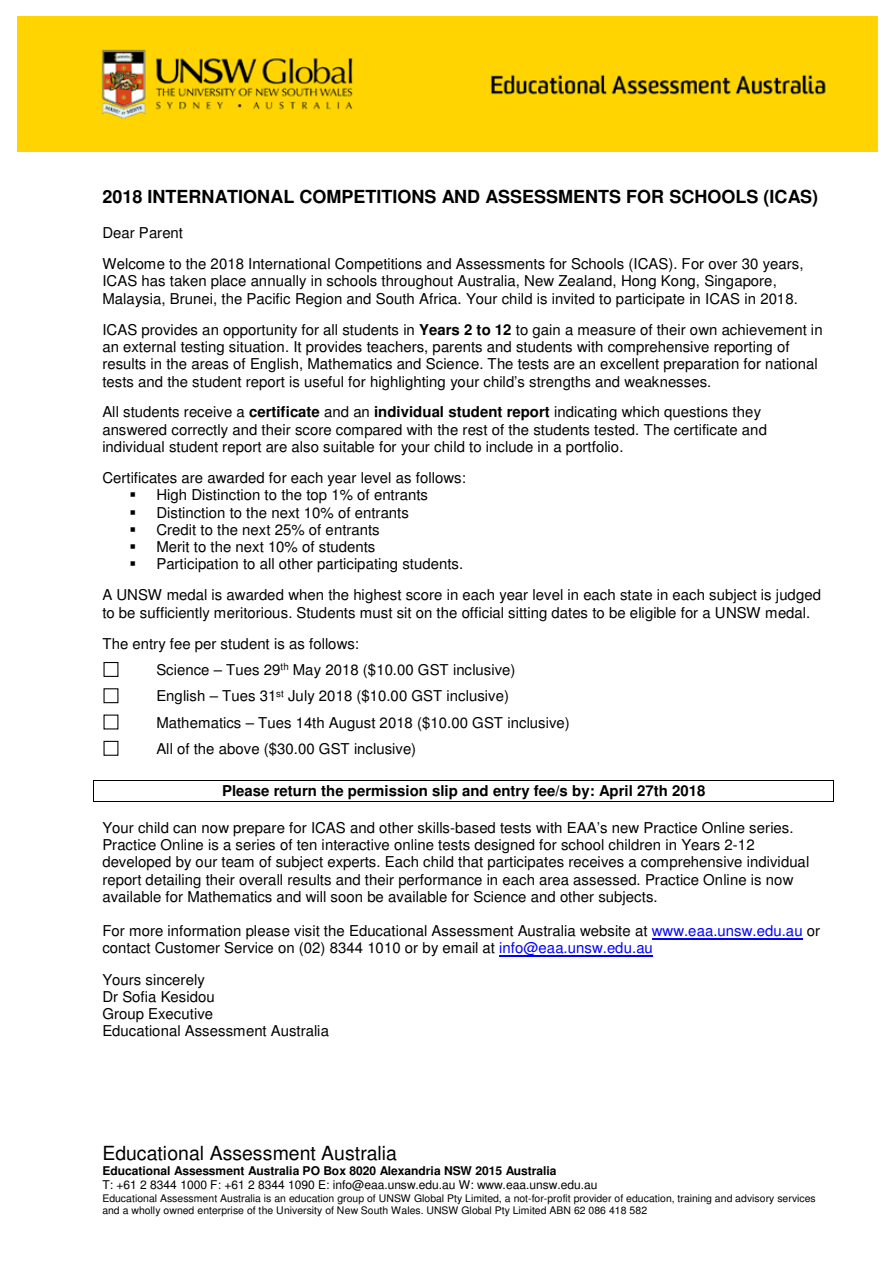
<style>
.page{position:relative;width:893px;height:1263px;background:#fff}
.page>*{position:absolute;margin:0;border:0;box-sizing:border-box;transform-origin:0 0}
.t1{font:19.5px "Helvetica";color:#000}
.t2{font:700 18px "Helvetica";color:#000}
.t3{font:15px/17.2px "Helvetica";color:#000}
.t4{font:700 15px "Helvetica";color:#000}
.t5{font:12px "Helvetica";letter-spacing:-.005em;color:#000}
.t6{font:700 12px "Helvetica";letter-spacing:-.005em;color:#000}
.t7{font:10.5px/12px "Helvetica";color:#000}
.s1{font-weight:700}
.s2{color:#00f}
</style>
<div class="page">
<img style="left:17px;top:16px;width:860px;height:135px">
<div style="left:103px;top:662px;width:15px;height:15px;border:1px solid #000"></div>
<div style="left:103px;top:688px;width:15px;height:15px;border:1px solid #000"></div>
<div style="left:103px;top:741px;width:15px;height:15px;border:1px solid #000"></div>
<hr style="left:94px;top:780px;width:739px;height:1px;background:#000">
<hr style="left:94px;top:801px;width:739px;height:1px;background:#000">
<svg style="left:833px;top:780px;width:1px;height:22px"></svg>
<hr style="left:652px;top:938px;width:151px;height:1px;background:#00f">
<hr style="left:499px;top:955px;width:154px;height:1px;background:#00f">
<p class="t2" style="left:102px;top:190px;width:717px">2018 INTERNATIONAL COMPETITIONS AND ASSESSMENTS FOR SCHOOLS (ICAS)</p>
<p class="t3" style="left:102px;top:219px;width:703px;line-height:30.9px">Dear Parent<br>Welcome to the 2018 International Competitions and Assessments for Schools (ICAS). For over 30 years,</p>
<p class="t3" style="left:102px;top:274px;width:697px">ICAS has taken place annually in schools throughout Australia, New Zealand, Hong Kong, Singapore,<br>Malaysia, Brunei, the Pacific Region and South Africa. Your child is invited to participate in ICAS in 2018.</p>
<p class="t3" style="left:102px;top:322px;width:722px">ICAS provides an opportunity for all students in <span class="s1">Years 2 to 12</span> to gain a measure of their own achievement in an external testing situation. It provides teachers, parents and students with comprehensive reporting of results in the areas of English, Mathematics and Science. The tests are an excellent preparation for national tests and the student report is useful for highlighting your child’s strengths and weaknesses.</p>
<p class="t3" style="left:102px;top:404px;width:666px">All students receive a <span class="s1">certificate</span> and an <span class="s1">individual student report</span> indicating which questions they answered correctly and their score compared with the rest of the students tested. The certificate and individual student report are also suitable for your child to include in a portfolio.</p>
<p class="t3" style="left:156px;top:470px;width:311px;text-indent:-54px">Certificates are awarded for each year level as follows:<br>High Distinction to the top 1% of entrants Distinction to the next 10% of entrants<br>Credit to the next 25% of entrants<br>Merit to the next 10% of students<br>Participation to all other participating students.</p>
<p class="t3" style="left:102px;top:588px;width:720px">A UNSW medal is awarded when the highest score in each year level in each state in each subject is judged to be sufficiently meritorious. Students must sit on the official sitting dates to be eligible for a UNSW medal.</p>
<p class="t3" style="left:156px;top:631px;width:415px;line-height:26.2px;text-indent:-54px">The entry fee per student is as follows:<br>Science – Tues 29<sup>th</sup> May 2018 ($10.00 GST inclusive)<br>English – Tues 31<sup>st</sup> July 2018 ($10.00 GST inclusive)<br>Mathematics – Tues 14th August 2018 ($10.00 GST inclusive)<br>All of the above ($30.00 GST inclusive)</p>
<p class="t4" style="left:222px;top:785px;width:485px">Please return the permission slip and entry fee/s by: April 27th 2018</p>
<p class="t3" style="left:102px;top:820px;width:708px">Your child can now prepare for ICAS and other skills-based tests with EAA’s new Practice Online series.<br>Practice Online is a series of ten interactive online tests designed for school children in Years 2-12 developed by our team of subject experts. Each child that participates receives a comprehensive individual report detailing their overall results and their performance in each area assessed. Practice Online is now available for Mathematics and will soon be available for Science and other subjects.</p>
<p class="t3" style="left:102px;top:924px;width:719px">For more information please visit the Educational Assessment Australia website at <span class="s2">www.eaa.unsw.edu.au</span> or contact Customer Service on (02) 8344 1010 or by email at <span class="s2">info@eaa.unsw.edu.au</span></p>
<p class="t3" style="left:102px;top:972px;width:228px">Yours sincerely<br>Dr Sofia Kesidou<br>Group Executive<br>Educational Assessment Australia</p>
<h1 class="t1" style="left:102px;top:1145px;width:296px">Educational Assessment Australia</h1>
<p class="t6" style="left:102px;top:1166px;width:456px">Educational Assessment Australia PO Box 8020 Alexandria NSW 2015 Australia</p>
<p class="t5" style="left:102px;top:1180px;width:497px">T: +61 2 8344 1000 F: +61 2 8344 1090 E: info@eaa.unsw.edu.au W: www.eaa.unsw.edu.au</p>
<p class="t7" style="left:102px;top:1192px;width:715px">Educational Assessment Australia is an education group of UNSW Global Pty Limited, a not-for-profit provider of education, training and advisory services and a wholly owned enterprise of the University of New South Wales. UNSW Global Pty Limited ABN 62 086 418 582</p>
</div>
